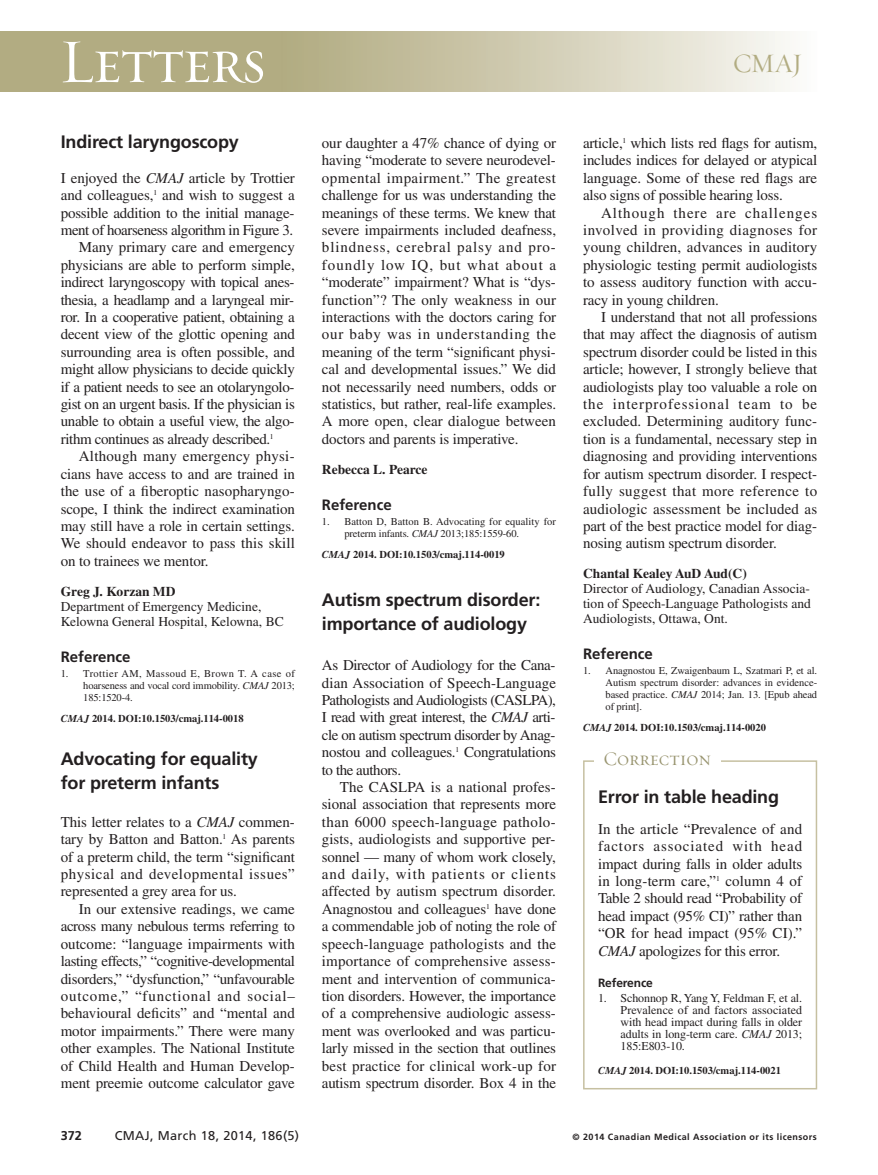
<style>
.page{position:relative;width:878px;height:1175px;background:#fff}
.page>*{position:absolute;margin:0;border:0;box-sizing:border-box;transform-origin:0 0}
.t1{font:63px "Requiem Display HTF Small Caps";letter-spacing:-.03em;color:#fff}
.t2{font:27px "Requiem Display HTF Roman";color:#b2ac82}
.t3{font:19.5px "Requiem Display HTF Small Caps";color:#999570}
.t4{font:700 18px/24px "Frutiger LT Std";letter-spacing:-.01em;color:#231f20}
.t5{font:15px/17.4px "Times LT Std";letter-spacing:-.01em;color:#231f20;text-align:justify}
.t6{font:15px "Times LT Std";letter-spacing:-.03em;color:#231f20}
.t7{font:15px "Times LT Std";letter-spacing:.02em;color:#231f20}
.t8{font:700 15px "Frutiger LT Std";color:#231f20}
.t9{font:13.5px/15px "Times LT Std";color:#231f20}
.t10{font:700 13.5px "Times LT Std";color:#231f20}
.t11{font:12.75px "Frutiger LT Std";letter-spacing:.025em;color:#231f20}
.t12{font:700 12.75px "Frutiger LT Std";color:#231f20}
.t13{font:12px/12px "Times LT Std";letter-spacing:-.01em;color:#231f20;text-align:justify}
.t14{font:700 12px "Frutiger LT Std";letter-spacing:-.01em;color:#231f20}
.t15{font:10.5px/12px "Times LT Std";letter-spacing:-.01em;color:#231f20;text-align:justify}
.t16{font:700 10.5px "Times LT Std";color:#231f20}
.t17{font:700 9px "Frutiger LT Std";letter-spacing:.05em;color:#231f20}
.s1{font-style:italic}
</style>
<div class="page">
<div style="left:0;top:32px;width:299px;height:60px;background:#b2ac82"></div>
<div style="left:282px;top:32px;width:535px;height:60px;background:linear-gradient(to right,#b0a97d,#fbfaf7)"></div>
<div style="left:583px;top:760px;width:234px;height:329px;border:2px solid #c6c0a1"></div>
<div style="left:594px;top:749px;width:127px;height:27px;background:#fff"></div>
<h1 class="t1" style="left:59px;top:23px;width:208px">Letters</h1>
<p class="t4" style="left:61px;top:131px;width:180px">Indirect laryngoscopy</p>
<p class="t5" style="left:61px;top:171px;width:236px">I enjoyed the <span class="s1">CMAJ</span> article by Trottier</p>
<p class="t5" style="left:61px;top:188px;width:236px">and colleagues,<sup>1</sup> and wish to suggest a</p>
<p class="t5" style="left:61px;top:205px;width:235px">possible addition to the initial manage-</p>
<p class="t6" style="left:61px;top:225px;width:234px">ment of hoarseness algorithm in Figure 3.</p>
<p class="t5" style="left:79px;top:240px;width:218px">Many primary care and emergency</p>
<p class="t5" style="left:61px;top:258px;width:236px">physicians are able to perform simple,</p>
<p class="t5" style="left:61px;top:275px;width:235px">indirect laryngoscopy with topical anes-</p>
<p class="t5" style="left:61px;top:292px;width:235px">thesia, a headlamp and a laryngeal mir-</p>
<p class="t5" style="left:61px;top:310px;width:236px">ror. In a cooperative patient, obtaining a</p>
<p class="t5" style="left:61px;top:327px;width:236px">decent view of the glottic opening and</p>
<p class="t5" style="left:61px;top:345px;width:236px">surrounding area is often possible, and</p>
<p class="t5" style="left:61px;top:362px;width:236px">might allow physicians to decide quickly</p>
<p class="t5" style="left:61px;top:379px;width:235px">if a patient needs to see an otolaryngolo-</p>
<p class="t5" style="left:61px;top:397px;width:236px">gist on an urgent basis. If the physician is</p>
<p class="t5" style="left:61px;top:414px;width:235px">unable to obtain a useful view, the algo-</p>
<p class="t5" style="left:61px;top:432px;width:214px">rithm continues as already described.<sup>1</sup></p>
<p class="t7" style="left:79px;top:451px;width:217px">Although many emergency physi-</p>
<p class="t5" style="left:61px;top:466px;width:236px">cians have access to and are trained in</p>
<p class="t5" style="left:61px;top:484px;width:235px">the use of a fiberoptic nasopharyngo-</p>
<p class="t5" style="left:61px;top:501px;width:236px">scope, I think the indirect examination</p>
<p class="t5" style="left:61px;top:519px;width:236px">may still have a role in certain settings.</p>
<p class="t5" style="left:61px;top:536px;width:235px">We should endeavor to pass this skill</p>
<p class="t5" style="left:61px;top:553px;width:149px">on to trainees we mentor.</p>
<p class="t10" style="left:61px;top:586px;width:116px">Greg J. Korzan MD</p>
<p class="t9" style="left:61px;top:600px;width:224px">Department of Emergency Medicine,<br>Kelowna General Hospital, Kelowna, BC</p>
<p class="t8" style="left:61px;top:650px;width:71px">Reference</p>
<p class="t15" style="left:83px;top:668px;width:213px;text-indent:-22px">1. Trottier AM, Massoud E, Brown T. A case of hoarseness and vocal cord immobility. <span class="s1">CMAJ</span> 2013; 185:1520-4.</p>
<p class="t16" style="left:61px;top:714px;width:184px"><span class="s1">CMAJ</span> 2014. DOI:10.1503/cmaj.114-0018</p>
<p class="t4" style="left:61px;top:748px;width:199px">Advocating for equality for preterm infants</p>
<p class="t5" style="left:61px;top:814px;width:236px">This letter relates to a <span class="s1">CMAJ</span> commen&shy;tary by Batton and Batton.<sup>1</sup> As parents of a preterm child, the term “significant physical and developmental issues” represented a grey area for us.</p>
<p class="t5" style="left:61px;top:901px;width:236px;text-indent:18px">In our extensive readings, we came across many nebulous terms referring to outcome: “language impairments with lasting effects,” “cognitive-developmental disorders,” “dysfunction,” “unfavourable outcome,” “functional and social– behavioural deficits” and “mental and motor impairments.” There were many other examples. The National Institute of Child Health and Human Develop&shy;ment preemie outcome calculator gave</p>
<p class="t5" style="left:322px;top:136px;width:236px">our daughter a 47% chance of dying or having “moderate to severe neurodevel&shy;opmental impairment.” The greatest challenge for us was understanding the meanings of these terms. We knew that severe impairments included deafness, blindness, cerebral palsy and pro&shy;foundly low IQ, but what about a “moderate” impairment? What is “dys&shy;function”? The only weakness in our interactions with the doctors caring for our baby was in understanding the meaning of the term “significant physi&shy;cal and developmental issues.” We did not necessarily need numbers, odds or statistics, but rather, real-life examples.<br>A more open, clear dialogue between doctors and parents is imperative.</p>
<p class="t10" style="left:322px;top:465px;width:107px">Rebecca L. Pearce</p>
<p class="t8" style="left:322px;top:498px;width:71px">Reference</p>
<p class="t15" style="left:344px;top:516px;width:213px;text-indent:-22px">1. Batton D, Batton B. Advocating for equality for preterm infants. <span class="s1">CMAJ</span> 2013;185:1559-60.</p>
<p class="t16" style="left:322px;top:551px;width:184px"><span class="s1">CMAJ</span> 2014. DOI:10.1503/cmaj.114-0019</p>
<p class="t4" style="left:322px;top:589px;width:220px">Autism spectrum disorder: importance of audiology</p>
<p class="t5" style="left:322px;top:658px;width:236px">As Director of Audiology for the Cana&shy;dian Association of Speech-Language Pathologists and Audiologists (CASLPA), I read with great interest, the <span class="s1">CMAJ</span> arti&shy;cle on autism spectrum disorder by Anag&shy;nostou and colleagues.<sup>1</sup> Congratulations to the authors.</p>
<p class="t5" style="left:322px;top:780px;width:236px;text-indent:18px">The CASLPA is a national profes&shy;sional association that represents more than 6000 speech-language patholo&shy;gists, audiologists and supportive per&shy;sonnel — many of whom work closely, and daily, with patients or clients affected by autism spectrum disorder.<br>Anagnostou and colleagues<sup>1</sup> have done a commendable job of noting the role of speech-language pathologists and the importance of comprehensive assess&shy;ment and intervention of communica&shy;tion disorders. However, the importance of a comprehensive audiologic assess&shy;ment was overlooked and was particu&shy;larly missed in the section that outlines best practice for clinical work-up for autism spectrum disorder. Box 4 in the</p>
<h2 class="t2" style="left:733px;top:47px;width:71px">CMAJ</h2>
<p class="t5" style="left:583px;top:136px;width:236px">article,<sup>1</sup> which lists red flags for autism, includes indices for delayed or atypical language. Some of these red flags are also signs of possible hearing loss.</p>
<p class="t5" style="left:583px;top:205px;width:236px;text-indent:18px">Although there are challenges involved in providing diagnoses for young children, advances in auditory physiologic testing permit audiologists to assess auditory function with accu&shy;racy in young children.</p>
<p class="t5" style="left:583px;top:310px;width:236px;text-indent:18px">I understand that not all professions that may affect the diagnosis of autism spectrum disorder could be listed in this article; however, I strongly believe that audiologists play too valuable a role on the interprofessional team to be excluded. Determining auditory func&shy;tion is a fundamental, necessary step in diagnosing and providing interventions for autism spectrum disorder. I respect&shy;fully suggest that more reference to audiologic assessment be included as part of the best practice model for diag&shy;nosing autism spectrum disorder.</p>
<p class="t10" style="left:583px;top:569px;width:165px">Chantal Kealey AuD Aud(C)</p>
<p class="t9" style="left:583px;top:582px;width:229px;text-align:justify">Director of Audiology, Canadian Associa&shy;tion of Speech-Language Pathologists and Audiologists, Ottawa, Ont.</p>
<p class="t8" style="left:583px;top:648px;width:71px">Reference</p>
<p class="t15" style="left:605px;top:666px;width:213px;text-indent:-23px">1. Anagnostou E, Zwaigenbaum L, Szatmari P, et al.<br>Autism spectrum disorder: advances in evidence&shy;based practice. <span class="s1">CMAJ</span> 2014; Jan. 13. [Epub ahead of print].</p>
<p class="t16" style="left:583px;top:724px;width:184px"><span class="s1">CMAJ</span> 2014. DOI:10.1503/cmaj.114-0020</p>
<h3 class="t3" style="left:603px;top:747px;width:109px">Correction</h3>
<p class="t4" style="left:598px;top:786px;width:182px">Error in table heading</p>
<p class="t5" style="left:598px;top:821px;width:206px">In the article “Prevalence of and factors associated with head impact during falls in older adults in long-term care,”<sup>1</sup> column 4 of Table 2 should read “Probability of head impact (95% CI)” rather than “OR for head impact (95% CI).” <span class="s1">CMAJ</span> apologizes for this error.</p>
<p class="t14" style="left:598px;top:978px;width:56px">Reference</p>
<p class="t13" style="left:620px;top:993px;width:183px;text-indent:-22px">1. Schonnop R, Yang Y, Feldman F, et al.<br>Prevalence of and factors associated with head impact during falls in older adults in long-term care. <span class="s1">CMAJ</span> 2013; 185:E803-10.</p>
<p class="t16" style="left:598px;top:1067px;width:184px"><span class="s1">CMAJ</span> 2014. DOI:10.1503/cmaj.114-0021</p>
<p class="t12" style="left:61px;top:1130px;width:23px">372</p>
<p class="t11" style="left:115px;top:1130px;width:186px">CMAJ, March 18, 2014, 186(5)</p>
<p class="t17" style="left:572px;top:1132px;width:246px">© 2014 Canadian Medical Association or its licensors</p>
</div>
